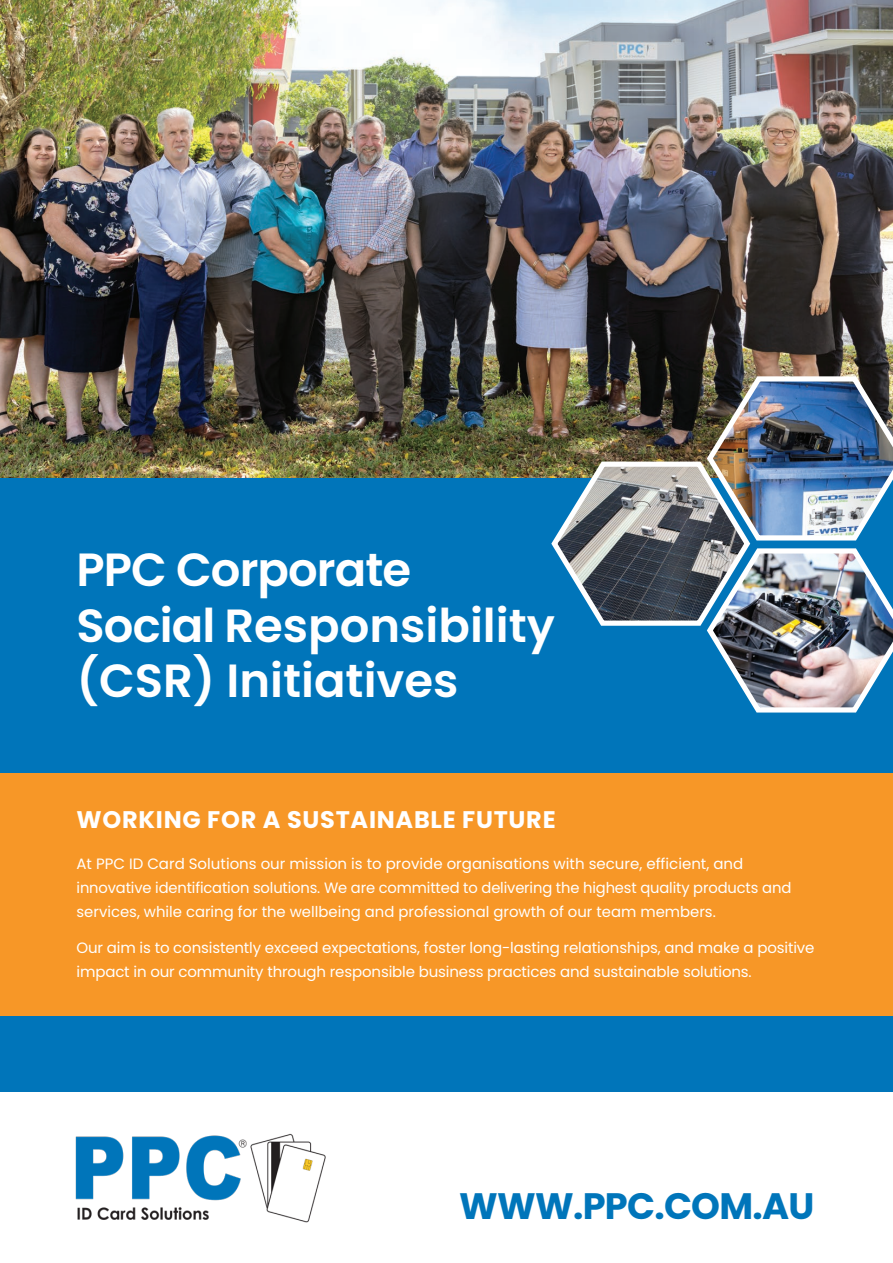
<style>
.page{position:relative;width:893px;height:1263px;background:#fff}
.page>*{position:absolute;margin:0;border:0;box-sizing:border-box;transform-origin:0 0}
.t1{font:600 46.5px/55.5px "Poppins";color:#fff}
.t2{font:700 36.75px "Poppins";letter-spacing:-.02em;color:#0075ba}
.Heading_L3{font:700 24px "Poppins";letter-spacing:.03em;color:#fff}
.Body{font:15px/24px "Poppins";letter-spacing:-.01em;color:#fff}
</style>
<div class="page">
<img style="left:0;top:0;width:893px;height:478px">
<div style="left:0;top:478px;width:893px;height:614px;background:#0075ba"></div>
<div style="left:0;top:773px;width:893px;height:242px;background:#f79727"></div>
<img style="left:75px;top:1133px;width:251px;height:90px">
<img style="left:548px;top:372px;width:345px;height:341px">
<p class="t1" style="left:77px;top:543px;width:480px">PPC Corporate<br>Social Responsibility (CSR) Initiatives</p>
<p class="Heading_L3" style="left:77px;top:805px;width:481px">WORKING FOR A SUSTAINABLE FUTURE</p>
<p class="Body" style="left:77px;top:851px;width:717px">At PPC ID Card Solutions our mission is to provide organisations with secure, efficient, and innovative identification solutions. We are committed to delivering the highest quality products and services, while caring for the wellbeing and professional growth of our team members.</p>
<p class="Body" style="left:77px;top:936px;width:739px">Our aim is to consistently exceed expectations, foster long-lasting relationships, and make a positive impact in our community through responsible business practices and sustainable solutions.</p>
<p class="t2" style="left:459px;top:1185px;width:357px">WWW.PPC.COM.AU</p>
</div>
